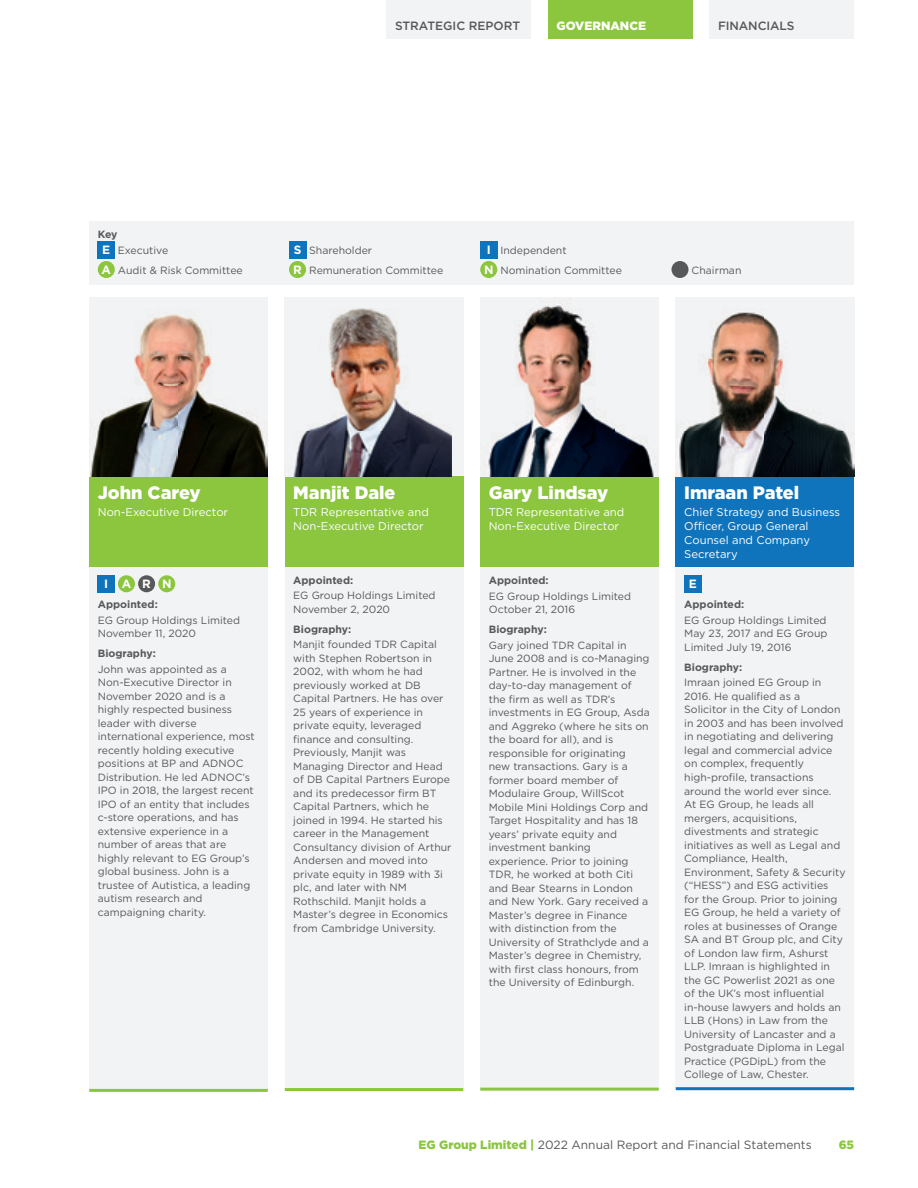
<style>
.page{position:relative;width:918px;height:1188px;background:#fff}
.page>*{position:absolute;margin:0;border:0;box-sizing:border-box;transform-origin:0 0}
.t1{font:900 18px "Gotham";color:#fff}
.t2{font:12px "Gotham";color:#57585a}
.t3{font:500 12px "Gotham";letter-spacing:-.005em;color:#57585a}
.t4{font:900 12px "Gotham";color:#fff}
.t5{font:700 12px "Gotham";color:#fff}
.t6{font:900 12px "Gotham";color:#8bc63e}
.t7{font:11.25px/14.2px "Gotham";color:#fff}
.t8{font:10.5px/13.5px "Gotham";color:#57585a}
.t9{font:700 10.5px "Gotham";color:#57585a}
.s1{font-weight:700}
.s2{font-weight:700;font-size:12px;color:#fff}
.s3{font-weight:900;color:#8bc63e}
</style>
<div class="page">
<div style="left:710px;top:0;width:144px;height:38px;background:#f2f3f4"></div>
<div style="left:548px;top:0;width:145px;height:38px;background:#8bc63e"></div>
<div style="left:387px;top:0;width:144px;height:38px;background:#f2f3f4"></div>
<div style="left:89px;top:476px;width:179px;height:91px;background:#8bc63e"></div>
<div style="left:89px;top:567px;width:179px;height:523px;background:#f2f3f4"></div>
<hr style="left:89px;top:1089px;width:179px;height:3px;background:#8bc63e">
<img style="left:89px;top:298px;width:179px;height:178px">
<div style="left:98px;top:575px;width:17px;height:17px;background:#1074bc"></div>
<div style="left:118px;top:575px;width:17px;height:17px;background:#8bc63e;border-radius:50%"></div>
<div style="left:138px;top:575px;width:17px;height:17px;background:#57585a;border-radius:50%"></div>
<div style="left:158px;top:575px;width:17px;height:17px;background:#8bc63e;border-radius:50%"></div>
<div style="left:285px;top:476px;width:178px;height:91px;background:#8bc63e"></div>
<div style="left:285px;top:567px;width:178px;height:523px;background:#f2f3f4"></div>
<hr style="left:285px;top:1088px;width:178px;height:3px;background:#8bc63e">
<div style="left:285px;top:298px;width:178px;height:178px;background:#f2f3f4"></div>
<img style="left:293px;top:308px;width:158px;height:168px">
<div style="left:480px;top:476px;width:179px;height:91px;background:#8bc63e"></div>
<div style="left:480px;top:567px;width:179px;height:522px;background:#f2f3f4"></div>
<hr style="left:480px;top:1088px;width:179px;height:3px;background:#8bc63e">
<img style="left:480px;top:298px;width:179px;height:178px">
<div style="left:676px;top:476px;width:178px;height:91px;background:#1074bc"></div>
<div style="left:676px;top:567px;width:178px;height:522px;background:#f2f3f4"></div>
<hr style="left:676px;top:1087px;width:178px;height:3px;background:#1074bc">
<img style="left:676px;top:298px;width:178px;height:178px">
<div style="left:684px;top:576px;width:17px;height:17px;background:#1074bc"></div>
<div style="left:89px;top:221px;width:765px;height:63px;background:#f2f3f4"></div>
<div style="left:98px;top:241px;width:17px;height:17px;background:#1074bc"></div>
<div style="left:98px;top:261px;width:17px;height:17px;background:#8bc63e;border-radius:50%"></div>
<div style="left:289px;top:241px;width:17px;height:17px;background:#1074bc"></div>
<div style="left:289px;top:261px;width:17px;height:17px;background:#8bc63e;border-radius:50%"></div>
<div style="left:480px;top:241px;width:17px;height:17px;background:#1074bc"></div>
<div style="left:480px;top:261px;width:17px;height:17px;background:#8bc63e;border-radius:50%"></div>
<div style="left:671px;top:261px;width:17px;height:17px;background:#57585a;border-radius:50%"></div>
<p class="t3" style="left:395px;top:18px;width:127px">STRATEGIC REPORT</p>
<p class="t4" style="left:557px;top:17px;width:91px">GOVERNANCE</p>
<p class="t3" style="left:718px;top:18px;width:78px">FINANCIALS</p>
<p class="t8" style="left:102px;top:226px;width:68px;line-height:15.6px;text-indent:-4px"><span class="s1">Key<br></span><span class="s2">E</span> Executive</p>
<p class="t8" style="left:102px;top:263px;width:143px"><span class="s2">A</span> Audit &amp; Risk Committee</p>
<p class="t8" style="left:293px;top:240px;width:152px;line-height:20px"><span class="s2">S</span> Shareholder<br><span class="s2">R</span> Remuneration Committee</p>
<p class="t8" style="left:484px;top:240px;width:139px;line-height:20px"><span class="s2">I</span> Independent<br><span class="s2">N</span> Nomination Committee</p>
<p class="t8" style="left:692px;top:263px;width:51px">Chairman</p>
<h1 class="t1" style="left:98px;top:480px;width:104px">John Carey</h1>
<p class="t7" style="left:98px;top:504px;width:132px">Non-Executive Director</p>
<p class="t5" style="left:104px;top:576px;width:69px">I ARN</p>
<p class="t9" style="left:98px;top:597px;width:61px">Appointed:</p>
<p class="t8" style="left:98px;top:613px;width:144px">EG Group Holdings Limited<br>November 11, 2020</p>
<p class="t9" style="left:98px;top:646px;width:60px">Biography:</p>
<p class="t8" style="left:98px;top:662px;width:159px">John was appointed as a<br>Non-Executive Director in<br>November 2020 and is a highly respected business leader with diverse international experience, most recently holding executive positions at BP and ADNOC<br>Distribution. He led ADNOC’s<br>IPO in 2018, the largest recent<br>IPO of an entity that includes c-store operations, and has extensive experience in a number of areas that are highly relevant to EG Group’s global business. John is a trustee of Autistica, a leading autism research and campaigning charity.</p>
<h1 class="t1" style="left:293px;top:480px;width:104px">Manjit Dale</h1>
<p class="t7" style="left:293px;top:504px;width:137px">TDR Representative and<br>Non-Executive Director</p>
<p class="t9" style="left:293px;top:573px;width:61px">Appointed:</p>
<p class="t8" style="left:293px;top:589px;width:144px">EG Group Holdings Limited<br>November 2, 2020</p>
<p class="t9" style="left:293px;top:622px;width:60px">Biography:</p>
<p class="t8" style="left:293px;top:638px;width:160px">Manjit founded TDR Capital with Stephen Robertson in<br>2002, with whom he had previously worked at DB<br>Capital Partners. He has over<br>25 years of experience in private equity, leveraged finance and consulting.<br>Previously, Manjit was<br>Managing Director and Head of DB Capital Partners Europe and its predecessor firm BT<br>Capital Partners, which he joined in 1994. He started his career in the Management<br>Consultancy division of Arthur<br>Andersen and moved into private equity in 1989 with 3i plc, and later with NM<br>Rothschild. Manjit holds a<br>Master’s degree in Economics from Cambridge University.</p>
<h1 class="t1" style="left:489px;top:480px;width:121px">Gary Lindsay</h1>
<p class="t7" style="left:489px;top:504px;width:137px">TDR Representative and<br>Non-Executive Director</p>
<p class="t9" style="left:489px;top:573px;width:61px">Appointed:</p>
<p class="t8" style="left:489px;top:589px;width:144px">EG Group Holdings Limited<br>October 21, 2016</p>
<p class="t9" style="left:489px;top:622px;width:60px">Biography:</p>
<p class="t8" style="left:489px;top:638px;width:163px">Gary joined TDR Capital in<br>June 2008 and is co-Managing<br>Partner. He is involved in the day-to-day management of the firm as well as TDR’s investments in EG Group, Asda and Aggreko (where he sits on the board for all), and is responsible for originating new transactions. Gary is a former board member of<br>Modulaire Group, WillScot<br>Mobile Mini Holdings Corp and<br>Target Hospitality and has 18 years’ private equity and investment banking experience. Prior to joining<br>TDR, he worked at both Citi and Bear Stearns in London and New York. Gary received a<br>Master’s degree in Finance with distinction from the<br>University of Strathclyde and a<br>Master’s degree in Chemistry, with first class honours, from the University of Edinburgh.</p>
<h1 class="t1" style="left:684px;top:480px;width:116px">Imraan Patel</h1>
<p class="t7" style="left:684px;top:504px;width:157px">Chief Strategy and Business<br>Officer, Group General<br>Counsel and Company<br>Secretary</p>
<p class="t5" style="left:689px;top:576px;width:10px">E</p>
<p class="t9" style="left:684px;top:598px;width:61px">Appointed:</p>
<p class="t8" style="left:684px;top:613px;width:145px;text-align:justify">EG Group Holdings Limited May 23, 2017 and EG Group Limited July 19, 2016</p>
<p class="t9" style="left:684px;top:660px;width:60px">Biography:</p>
<p class="t8" style="left:684px;top:676px;width:163px">Imraan joined EG Group in<br>2016. He qualified as a<br>Solicitor in the City of London in 2003 and has been involved in negotiating and delivering legal and commercial advice on complex, frequently high-profile, transactions around the world ever since.<br>At EG Group, he leads all mergers, acquisitions, divestments and strategic initiatives as well as Legal and<br>Compliance, Health,<br>Environment, Safety &amp; Security (“HESS”) and ESG activities for the Group. Prior to joining<br>EG Group, he held a variety of roles at businesses of Orange<br>SA and BT Group plc, and City of London law firm, Ashurst<br>LLP. Imraan is highlighted in the GC Powerlist 2021 as one of the UK’s most influential in-house lawyers and holds an<br>LLB (Hons) in Law from the<br>University of Lancaster and a<br>Postgraduate Diploma in Legal<br>Practice (PGDipL) from the<br>College of Law, Chester.</p>
<p class="t2" style="left:419px;top:1137px;width:395px"><span class="s3">EG Group Limited |</span> 2022 Annual Report and Financial Statements</p>
<p class="t6" style="left:839px;top:1137px;width:17px">65</p>
</div>
